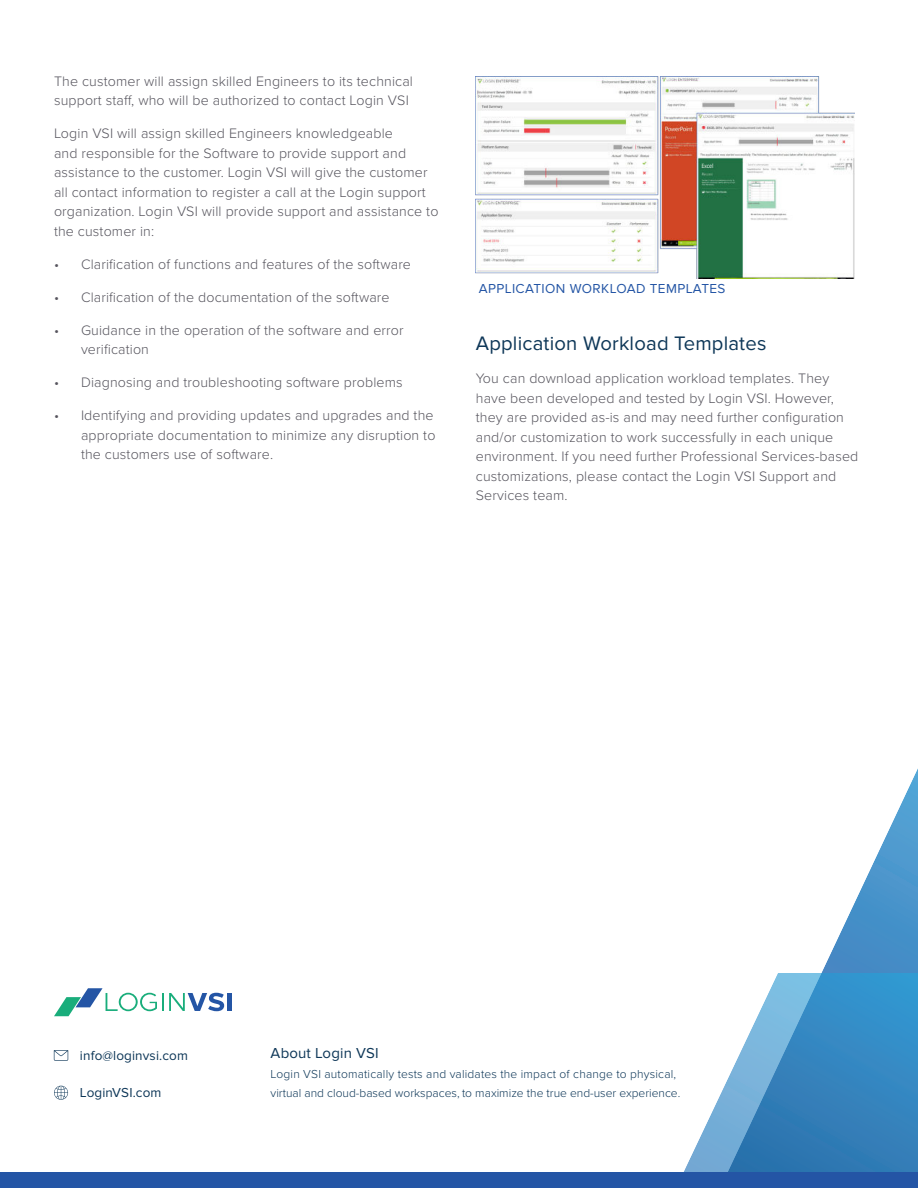
<style>
.page{position:relative;width:918px;height:1188px;background:#fff}
.page>*{position:absolute;margin:0;border:0;box-sizing:border-box;transform-origin:0 0}
.t1{font:20.25px "Proxima Nova";letter-spacing:.01em;color:#0e3758}
.t2{font:15px "Proxima Nova";letter-spacing:.01em;color:#0e3758}
.t3{font:300 14.25px/19.5px "Proxima Nova";letter-spacing:.01em;color:#57555e}
.t4{font:13.5px "Proxima Nova";letter-spacing:.01em;color:#0e3758}
.t5{font:13.5px "Proxima Nova";letter-spacing:.03em;color:#2455a5}
.t6{font:300 12px/19.5px "Proxima Nova";color:#0e3758}
</style>
<div class="page">
<div style="left:227px;top:993px;width:5px;height:18px;background:#2455a5"></div>
<svg style="left:54px;top:988px;width:170px;height:28px"></svg>
<svg style="left:821px;top:768px;width:97px;height:205px"></svg>
<svg style="left:676px;top:973px;width:242px;height:200px"></svg>
<div style="left:0;top:1173px;width:918px;height:15px;background:#2455a5"></div>
<svg style="left:54px;top:1050px;width:14px;height:11px"></svg>
<svg style="left:54px;top:1086px;width:14px;height:14px"></svg>
<img style="left:476px;top:76px;width:378px;height:203px">
<p class="t3" style="left:54px;top:72px;width:361px">The customer will assign skilled Engineers to its technical support staff, who will be authorized to contact Login VSI</p>
<p class="t3" style="left:54px;top:124px;width:386px">Login VSI will assign skilled Engineers knowledgeable<br>and responsible for the Software to provide support and assistance to the customer. Login VSI will give the customer all contact information to register a call at the Login support organization. Login VSI will provide support and assistance to the customer in:</p>
<p class="t3" style="left:54px;top:255px;width:359px">• Clarification of functions and features of the software</p>
<p class="t3" style="left:54px;top:288px;width:337px">• Clarification of the documentation of the software</p>
<p class="t3" style="left:81px;top:321px;width:324px;text-indent:-27px">• Guidance in the operation of the software and error verification</p>
<p class="t3" style="left:54px;top:373px;width:350px">• Diagnosing and troubleshooting software problems</p>
<p class="t3" style="left:81px;top:406px;width:356px;text-indent:-27px">• Identifying and providing updates and upgrades and the appropriate documentation to minimize any disruption to the customers use of software.</p>
<p class="t5" style="left:479px;top:283px;width:248px">APPLICATION WORKLOAD TEMPLATES</p>
<h1 class="t1" style="left:476px;top:335px;width:292px">Application Workload Templates</h1>
<p class="t3" style="left:476px;top:369px;width:384px">You can download application workload templates. They have been developed and tested by Login VSI. However, they are provided as-is and may need further configuration and/or customization to work successfully in each unique environment. If you need further Professional Services-based customizations, please contact the Login VSI Support and Services team.</p>
<p class="t4" style="left:80px;top:1050px;width:109px">info@loginvsi.com</p>
<p class="t4" style="left:80px;top:1087px;width:83px">LoginVSI.com</p>
<p class="t2" style="left:271px;top:1047px;width:109px">About Login VSI</p>
<p class="t6" style="left:271px;top:1065px;width:411px">Login VSI automatically tests and validates the impact of change to physical, virtual and cloud-based workspaces, to maximize the true end-user experience.</p>
</div>
